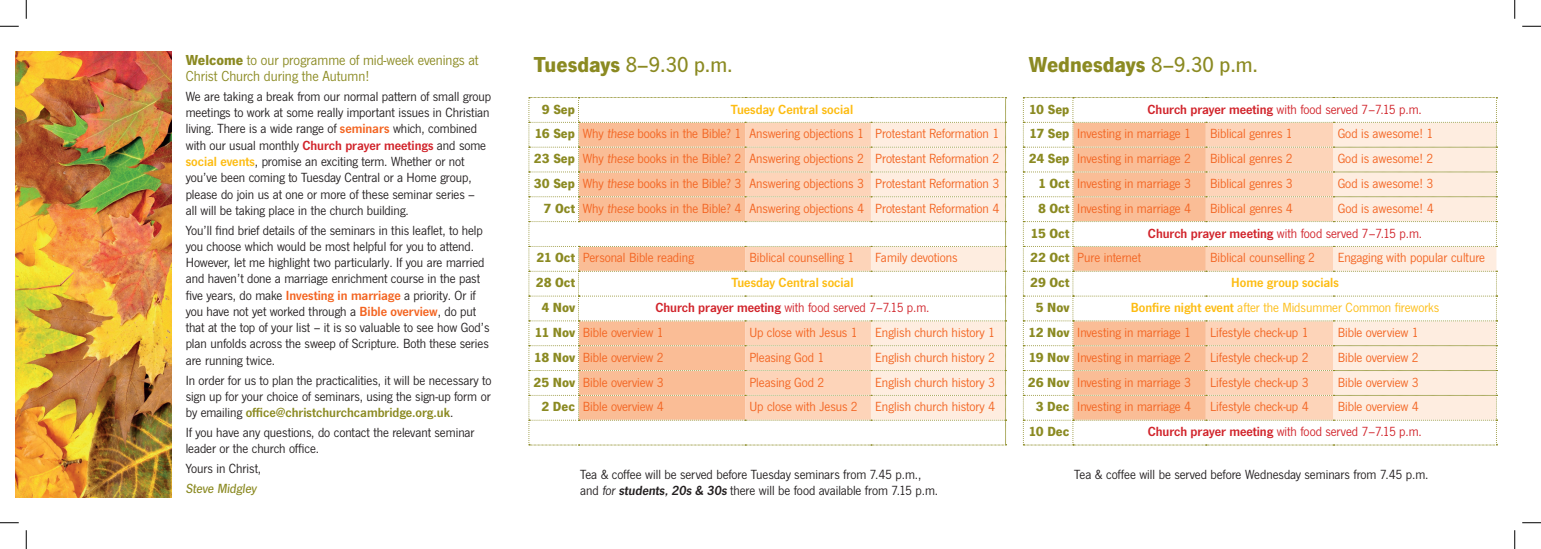
<style>
.page{position:relative;width:1541px;height:549px;background:#fff}
.page>*{position:absolute;margin:0;border:0;box-sizing:border-box;transform-origin:0 0}
.t1{font:700 22.5px "News Gothic FS";color:#8b8a22}
.t2{font:500 22.5px "News Gothic FS";color:#8b8a22}
.t3{font:15px/16.2px "News Gothic FS";letter-spacing:-.005em;color:#8b8a22}
.t4{font:13.75px/16.2px "News Gothic FS";letter-spacing:-.005em;color:#231f20}
.t5{font:13.75px "News Gothic FS";color:#f36421}
.t6{font:13.75px "News Gothic FS";color:#d1232a}
.t7{font:600 13.75px "News Gothic FS";color:#fdbc12}
.t8{font:13.75px "News Gothic FS";letter-spacing:-.005em;color:#fdbc12}
.t9{font:700 13.75px "News Gothic FS";color:#8b8a22}
.t10{font:italic 500 13.75px "News Gothic FS";letter-spacing:-.005em;color:#8b8a22}
.s1{font-weight:700}
.s2{font-weight:600;color:#f36421}
.s3{font-weight:600;color:#d1232a}
.s4{font-weight:600;color:#fdbc12}
.s5{font-weight:600;color:#8b8a22}
.s6{font-weight:500}
.s7{font-weight:600}
.s8{font-weight:700;color:#8b8a22}
.s9{font-style:italic}
.s10{font-weight:600;font-style:italic}
</style>
<div class="page">
<svg style="left:529px;top:97px;width:477px;height:348px"></svg>
<svg style="left:1023px;top:97px;width:474px;height:348px"></svg>
<img style="left:16px;top:51px;width:156px;height:447px">
<svg style="left:0;top:25px;width:19px;height:2px"></svg>
<svg style="left:1522px;top:25px;width:19px;height:2px"></svg>
<svg style="left:0;top:522px;width:19px;height:1px"></svg>
<svg style="left:1522px;top:522px;width:19px;height:1px"></svg>
<svg style="left:25px;top:0;width:2px;height:19px"></svg>
<svg style="left:25px;top:530px;width:2px;height:19px"></svg>
<svg style="left:1514px;top:0;width:1px;height:19px"></svg>
<svg style="left:1514px;top:530px;width:1px;height:19px"></svg>
<p class="t3" style="left:186px;top:52px;width:294px"><span class="s1">Welcome</span> to our programme of mid-week evenings at<br>Christ Church during the Autumn!</p>
<p class="t4" style="left:186px;top:88px;width:307px">We are taking a break from our normal pattern of small group meetings to work at some really important issues in Christian living. There is a wide range of <span class="s2">seminars</span> which, combined with our usual monthly <span class="s3">Church prayer meetings</span> and some <span class="s4">social events</span>, promise an exciting term. Whether or not you’ve been coming to Tuesday Central or a Home group, please do join us at one or more of these seminar series –<br>all will be taking place in the church building.</p>
<p class="t4" style="left:186px;top:222px;width:305px">You’ll find brief details of the seminars in this leaflet, to help you choose which would be most helpful for you to attend.<br>However, let me highlight two particularly. If you are married and haven’t done a marriage enrichment course in the past five years, do make <span class="s2">Investing in marriage</span> a priority. Or if you have not yet worked through a <span class="s2">Bible overview</span>, do put that at the top of your list – it is so valuable to see how God’s plan unfolds across the sweep of Scripture. Both these series are running twice.</p>
<p class="t4" style="left:186px;top:371px;width:307px;text-align:justify">In order for us to plan the practicalities, it will be necessary to sign up for your choice of seminars, using the sign-up form or by emailing <span class="s5">office@christchurchcambridge.org.uk</span>.</p>
<p class="t4" style="left:186px;top:424px;width:290px">If you have any questions, do contact the relevant seminar leader or the church office.</p>
<p class="t4" style="left:186px;top:460px;width:77px">Yours in Christ,</p>
<p class="t10" style="left:186px;top:480px;width:72px">Steve Midgley</p>
<h1 class="t2" style="left:534px;top:52px;width:200px"><span class="s1">Tuesdays</span> 8–9.30 p.m.</h1>
<h1 class="t1" style="left:1029px;top:51px;width:231px">Wednesdays <span class="s6">8–9.30 p.m.</span></h1>
<p class="t9" style="left:542px;top:101px;width:35px">9 Sep</p>
<p class="t7" style="left:731px;top:101px;width:124px">Tuesday Central social</p>
<p class="t9" style="left:1029px;top:101px;width:42px">10 Sep</p>
<p class="t6" style="left:1147px;top:101px;width:276px"><span class="s7">Church prayer meeting</span> with food served 7–7.15 p.m.</p>
<p class="t5" style="left:534px;top:126px;width:466px"><span class="s8">16 Sep</span> Why <span class="s9">these</span> books in the Bible? 1 Answering objections 1 Protestant Reformation 1</p>
<p class="t5" style="left:1029px;top:126px;width:163px"><span class="s8">17 Sep</span> Investing in marriage 1</p>
<p class="t5" style="left:1210px;top:126px;width:84px">Biblical genres 1</p>
<p class="t5" style="left:1337px;top:126px;width:97px">God is awesome! 1</p>
<p class="t5" style="left:534px;top:151px;width:467px"><span class="s8">23 Sep</span> Why <span class="s9">these</span> books in the Bible? 2 Answering objections 2 Protestant Reformation 2</p>
<p class="t5" style="left:1029px;top:151px;width:164px"><span class="s8">24 Sep</span> Investing in marriage 2</p>
<p class="t5" style="left:1210px;top:151px;width:84px">Biblical genres 2</p>
<p class="t5" style="left:1337px;top:151px;width:97px">God is awesome! 2</p>
<p class="t5" style="left:534px;top:176px;width:467px"><span class="s8">30 Sep</span> Why <span class="s9">these</span> books in the Bible? 3 Answering objections 3 Protestant Reformation 3</p>
<p class="t5" style="left:1038px;top:176px;width:154px"><span class="s8">1 Oct</span> Investing in marriage 3</p>
<p class="t5" style="left:1210px;top:176px;width:84px">Biblical genres 3</p>
<p class="t5" style="left:1337px;top:176px;width:97px">God is awesome! 3</p>
<p class="t5" style="left:544px;top:201px;width:457px"><span class="s8">7 Oct</span> Why <span class="s9">these</span> books in the Bible? 4 Answering objections 4 Protestant Reformation 4</p>
<p class="t5" style="left:1038px;top:201px;width:154px"><span class="s8">8 Oct</span> Investing in marriage 4</p>
<p class="t5" style="left:1210px;top:201px;width:84px">Biblical genres 4</p>
<p class="t5" style="left:1337px;top:201px;width:97px">God is awesome! 4</p>
<p class="t9" style="left:1030px;top:225px;width:40px">15 Oct</p>
<p class="t6" style="left:1148px;top:225px;width:276px"><span class="s7">Church prayer meeting</span> with food served 7–7.15 p.m.</p>
<p class="t5" style="left:536px;top:250px;width:159px"><span class="s8">21 Oct</span> Personal Bible reading</p>
<p class="t5" style="left:749px;top:250px;width:106px">Biblical counselling 1</p>
<p class="t5" style="left:875px;top:250px;width:84px">Family devotions</p>
<p class="t5" style="left:1030px;top:250px;width:112px"><span class="s8">22 Oct</span> Pure internet</p>
<p class="t5" style="left:1210px;top:250px;width:106px">Biblical counselling 2</p>
<p class="t5" style="left:1337px;top:250px;width:149px">Engaging with popular culture</p>
<p class="t9" style="left:536px;top:274px;width:41px">28 Oct</p>
<p class="t7" style="left:731px;top:274px;width:124px">Tuesday Central social</p>
<p class="t9" style="left:1030px;top:274px;width:41px">29 Oct</p>
<p class="t7" style="left:1231px;top:274px;width:109px">Home group socials</p>
<p class="t9" style="left:541px;top:299px;width:35px">4 Nov</p>
<p class="t6" style="left:655px;top:300px;width:276px"><span class="s7">Church prayer meeting</span> with food served 7–7.15 p.m.</p>
<p class="t9" style="left:1036px;top:299px;width:35px">5 Nov</p>
<p class="t8" style="left:1131px;top:300px;width:310px"><span class="s7">Bonfire night event</span> after the Midsummer Common fireworks</p>
<p class="t5" style="left:534px;top:325px;width:131px"><span class="s8">11 Nov</span> Bible overview 1</p>
<p class="t5" style="left:749px;top:325px;width:110px">Up close with Jesus 1</p>
<p class="t5" style="left:875px;top:325px;width:121px">English church history 1</p>
<p class="t5" style="left:1028px;top:325px;width:164px"><span class="s8">12 Nov</span> Investing in marriage 1</p>
<p class="t5" style="left:1210px;top:325px;width:100px">Lifestyle check-up 1</p>
<p class="t5" style="left:1337px;top:325px;width:82px">Bible overview 1</p>
<p class="t5" style="left:534px;top:349px;width:131px"><span class="s8">18 Nov</span> Bible overview 2</p>
<p class="t5" style="left:749px;top:349px;width:76px">Pleasing God 1</p>
<p class="t5" style="left:875px;top:349px;width:121px">English church history 2</p>
<p class="t5" style="left:1028px;top:349px;width:164px"><span class="s8">19 Nov</span> Investing in marriage 2</p>
<p class="t5" style="left:1210px;top:349px;width:100px">Lifestyle check-up 2</p>
<p class="t5" style="left:1337px;top:349px;width:82px">Bible overview 2</p>
<p class="t5" style="left:533px;top:374px;width:132px"><span class="s8">25 Nov</span> Bible overview 3</p>
<p class="t5" style="left:749px;top:374px;width:76px">Pleasing God 2</p>
<p class="t5" style="left:875px;top:374px;width:121px">English church history 3</p>
<p class="t5" style="left:1028px;top:374px;width:165px"><span class="s8">26 Nov</span> Investing in marriage 3</p>
<p class="t5" style="left:1210px;top:374px;width:100px">Lifestyle check-up 3</p>
<p class="t5" style="left:1338px;top:374px;width:82px">Bible overview 3</p>
<p class="t5" style="left:541px;top:399px;width:124px"><span class="s8">2 Dec</span> Bible overview 4</p>
<p class="t5" style="left:749px;top:399px;width:110px">Up close with Jesus 2</p>
<p class="t5" style="left:875px;top:399px;width:121px">English church history 4</p>
<p class="t5" style="left:1036px;top:399px;width:157px"><span class="s8">3 Dec</span> Investing in marriage 4</p>
<p class="t5" style="left:1210px;top:399px;width:100px">Lifestyle check-up 4</p>
<p class="t5" style="left:1338px;top:399px;width:82px">Bible overview 4</p>
<p class="t9" style="left:1028px;top:423px;width:42px">10 Dec</p>
<p class="t6" style="left:1147px;top:424px;width:276px"><span class="s7">Church prayer meeting</span> with food served 7–7.15 p.m.</p>
<p class="t4" style="left:580px;top:466px;width:360px">Tea &amp; coffee will be served before Tuesday seminars from 7.45 p.m., and <span class="s9">for</span> <span class="s10">students, 20s &amp; 30s</span> there will be food available from 7.15 p.m.</p>
<p class="t4" style="left:1074px;top:466px;width:356px">Tea &amp; coffee will be served before Wednesday seminars from 7.45 p.m.</p>
</div>
